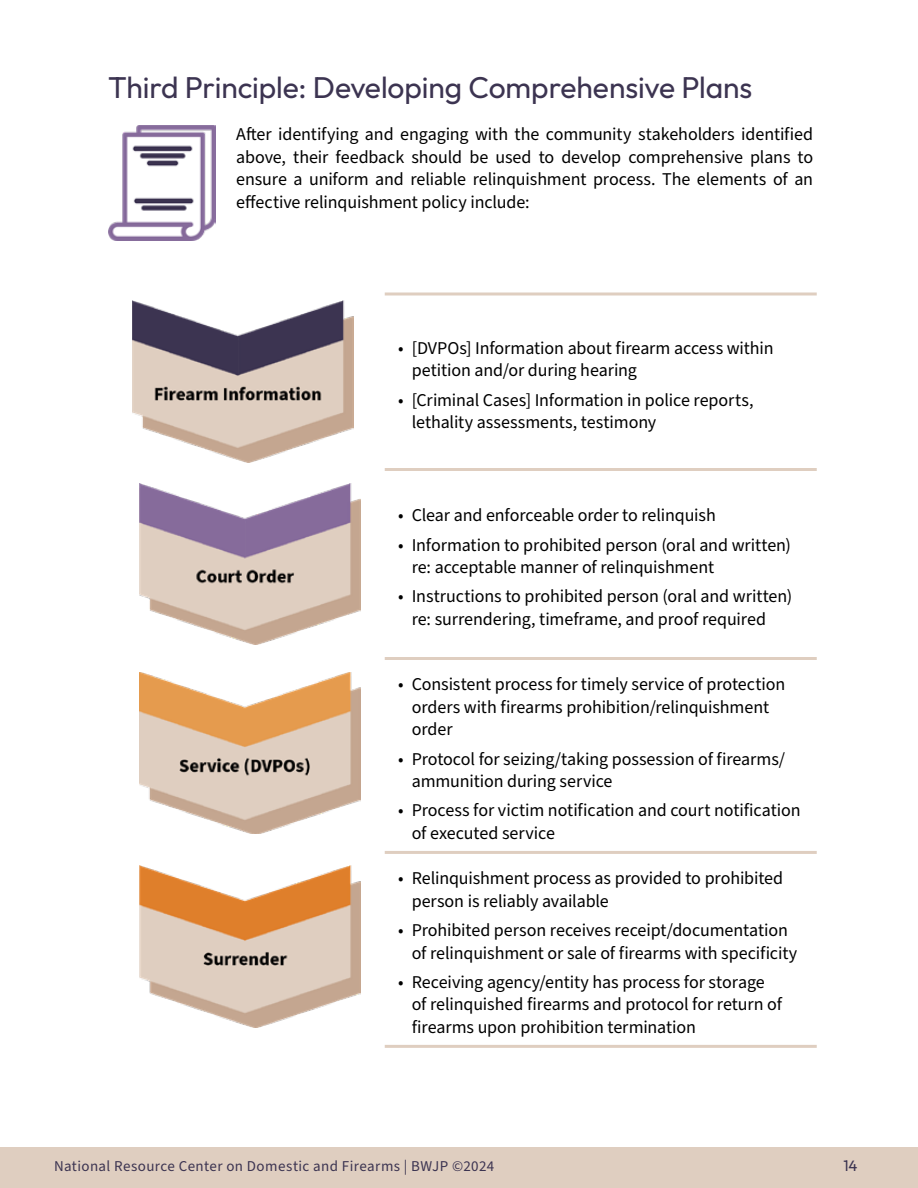
<style>
.page{position:relative;width:918px;height:1188px;background:#fff}
.page>*{position:absolute;margin:0;border:0;box-sizing:border-box;transform-origin:0 0}
.t1{font:30px "Outfit";letter-spacing:-.005em;color:#3c3451}
.t2{font:18px/22.5px "Source Sans Pro";letter-spacing:-.005em;color:#000}
.t3{font:15px "Source Sans Pro";letter-spacing:.025em;color:#3c3451}
.t4{font:15px "Outfit";color:#3c3451}
</style>
<div class="page">
<div style="left:0;top:1148px;width:918px;height:40px;background:#dfcec0"></div>
<img style="left:109px;top:126px;width:107px;height:115px">
<svg style="left:385px;top:292px;width:432px;height:4px;background:#e6dacf"></svg>
<hr style="left:385px;top:468px;width:432px;height:3px;background:#dfcec0">
<hr style="left:385px;top:657px;width:432px;height:3px;background:#dfcec0">
<hr style="left:385px;top:851px;width:432px;height:3px;background:#dfcec0">
<hr style="left:385px;top:1045px;width:432px;height:3px;background:#dfcec0">
<img style="left:133px;top:301px;width:220px;height:162px">
<img style="left:139px;top:483px;width:221px;height:162px">
<img style="left:139px;top:672px;width:221px;height:162px">
<img style="left:139px;top:866px;width:221px;height:162px">
<h1 class="t1" style="left:108px;top:68px;width:646px">Third Principle: Developing Comprehensive Plans</h1>
<p class="t2" style="left:236px;top:124px;width:578px;text-align:justify">After identifying and engaging with the community stakeholders identified above, their feedback should be used to develop comprehensive plans to ensure a uniform and reliable relinquishment process. The elements of an effective relinquishment policy include:</p>
<p class="t2" style="left:412px;top:337px;width:363px;text-indent:-14px">• [DVPOs] Information about firearm access within petition and/or during hearing</p>
<p class="t2" style="left:412px;top:389px;width:344px;text-indent:-14px">• [Criminal Cases] Information in police reports, lethality assessments, testimony</p>
<p class="t2" style="left:398px;top:505px;width:319px">• Clear and enforceable order to relinquish</p>
<p class="t2" style="left:412px;top:534px;width:381px;text-indent:-14px">• Information to prohibited person (oral and written) re: acceptable manner of relinquishment</p>
<p class="t2" style="left:412px;top:586px;width:382px;text-indent:-14px">• Instructions to prohibited person (oral and written) re: surrendering, timeframe, and proof required</p>
<p class="t2" style="left:412px;top:674px;width:375px;text-indent:-14px">• Consistent process for timely service of protection orders with firearms prohibition/relinquishment order</p>
<p class="t2" style="left:412px;top:748px;width:375px;text-indent:-14px">• Protocol for seizing/taking possession of firearms/ ammunition during service</p>
<p class="t2" style="left:412px;top:800px;width:390px;text-indent:-14px">• Process for victim notification and court notification of executed service</p>
<p class="t2" style="left:412px;top:868px;width:373px;text-indent:-14px">• Relinquishment process as provided to prohibited person is reliably available</p>
<p class="t2" style="left:412px;top:919px;width:387px;text-indent:-14px">• Prohibited person receives receipt/documentation of relinquishment or sale of firearms with specificity</p>
<p class="t2" style="left:412px;top:971px;width:372px;text-indent:-14px">• Receiving agency/entity has process for storage of relinquished firearms and protocol for return of firearms upon prohibition termination</p>
<p class="t3" style="left:54px;top:1156px;width:442px">National Resource Center on Domestic and Firearms | BWJP ©2024</p>
<p class="t4" style="left:843px;top:1156px;width:16px">14</p>
</div>
